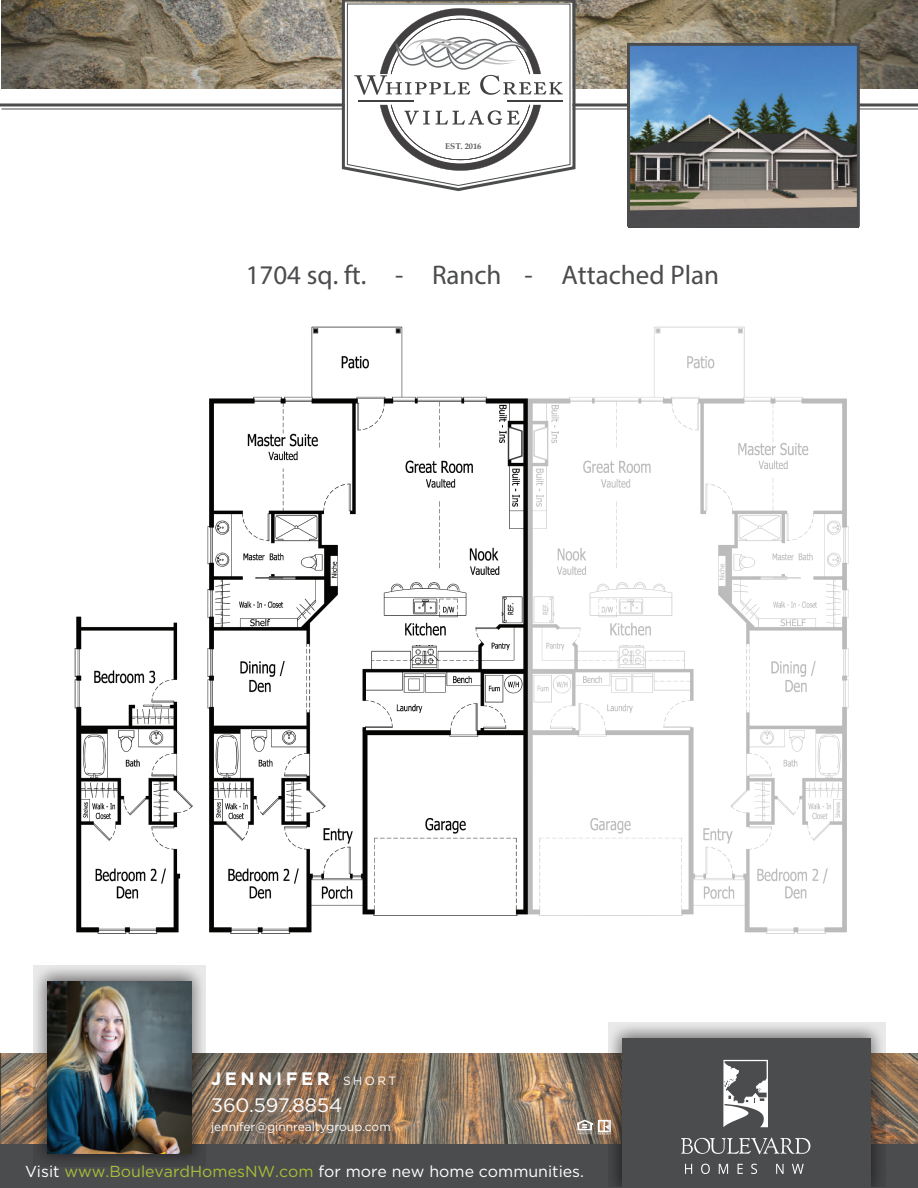
<style>
.page{position:relative;width:918px;height:1188px;background:#fff}
.page>*{position:absolute;margin:0;border:0;box-sizing:border-box;transform-origin:0 0}
.t1{font:27px "Myriad Pro";color:#4b4c4e}
.t2{font:19.5px "Gotham";color:#fdfefe}
.t3{font:700 18px "Gotham";letter-spacing:.2em;color:#fdfefe}
.t4{font:15.9px "Gotham";color:#fff}
.t5{font:12px "Gotham";color:#fdfefe}
.t6{font:700 8.25px "Palatino Linotype";color:#57585a}
.s1{font-weight:400;font-size:12px}
.s2{color:#a6be39}
</style>
<div class="page">
<img style="left:74px;top:326px;width:775px;height:608px">
<img style="left:0;top:1053px;width:918px;height:90px">
<div style="left:0;top:1145px;width:918px;height:43px;background:#4b4c4e"></div>
<img style="left:2px;top:0;width:916px;height:88px">
<hr style="left:0;top:103px;width:918px;height:3px;background:#4b4c4e">
<hr style="left:2px;top:109px;width:916px;height:1px;background:#4b4c4e">
<svg style="left:577px;top:1120px;width:31px;height:15px"></svg>
<svg style="left:608px;top:1022px;width:277px;height:164px;background:#9c958f"></svg>
<div style="left:622px;top:1038px;width:249px;height:150px;background:#4b4c4e"></div>
<svg style="left:33px;top:965px;width:172px;height:198px;background:#938d88"></svg>
<img style="left:47px;top:981px;width:144px;height:173px">
<img style="left:631px;top:47px;width:225px;height:176px">
<svg style="left:340px;top:0;width:238px;height:191px"></svg>
<svg style="left:345px;top:3px;width:228px;height:187px"></svg>
<svg style="left:681px;top:1060px;width:130px;height:94px"></svg>
<svg style="left:685px;top:1164px;width:7px;height:10px"></svg>
<svg style="left:701px;top:1164px;width:9px;height:10px"></svg>
<svg style="left:719px;top:1164px;width:9px;height:10px"></svg>
<svg style="left:738px;top:1164px;width:5px;height:10px"></svg>
<svg style="left:751px;top:1164px;width:6px;height:10px"></svg>
<svg style="left:776px;top:1164px;width:8px;height:10px"></svg>
<svg style="left:792px;top:1164px;width:12px;height:10px"></svg>
<div style="left:627px;top:43px;width:233px;height:184px;border:3px solid #4b4c4e"></div>
<p class="t6" style="left:445px;top:141px;width:38px">EST. 2016</p>
<h1 class="t1" style="left:246px;top:258px;width:475px">1704 sq. ft. - Ranch - Attached Plan</h1>
<p class="t3" style="left:211px;top:1066px;width:187px">JENNIFER <span class="s1">SHORT</span></p>
<p class="t2" style="left:211px;top:1092px;width:133px">360.597.8854</p>
<p class="t5" style="left:211px;top:1119px;width:181px">jennifer@ginnrealtygroup.com</p>
<p class="t4" style="left:25px;top:1162px;width:561px">Visit <span class="s2">www.BoulevardHomesNW.com</span> for more new home communities.</p>
</div>
